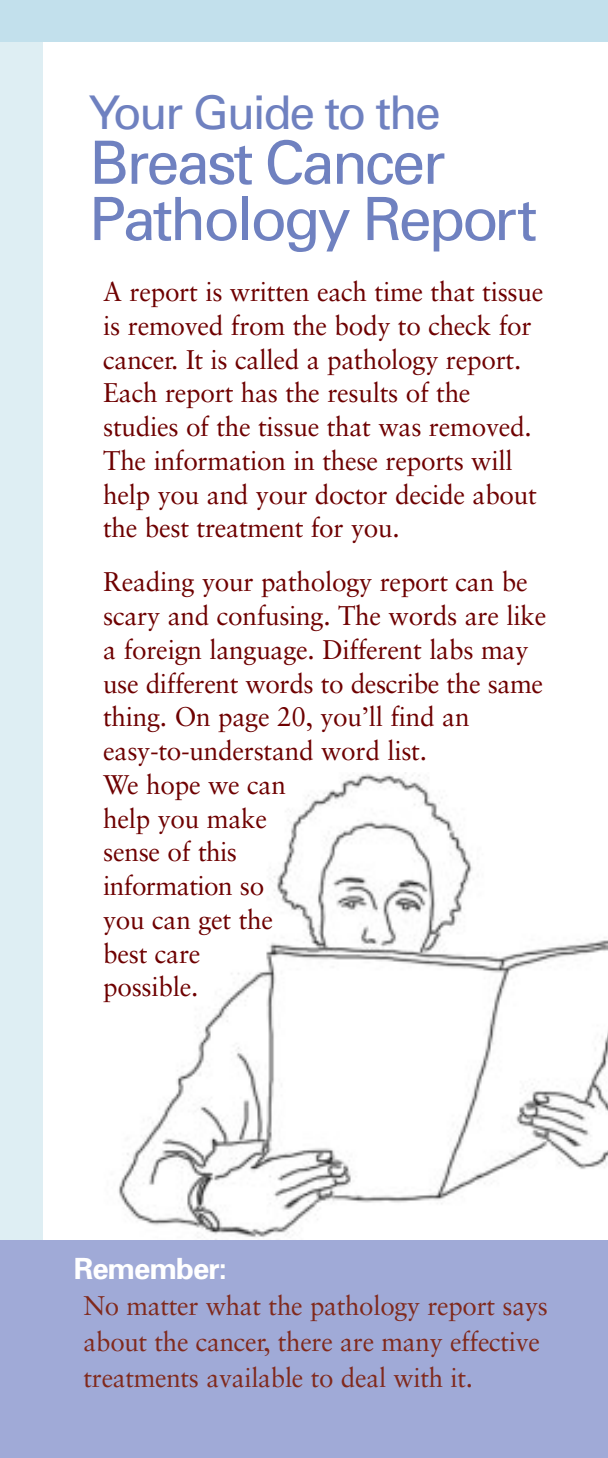
<style>
.page{position:relative;width:608px;height:1458px;background:#fff}
.page>*{position:absolute;margin:0;border:0;box-sizing:border-box;transform-origin:0 0}
.t1{font:59.62px/56.2px "Univers";letter-spacing:-.05em;color:#6f81c0}
.t2{font:46.35px "Univers";letter-spacing:-.05em;color:#6f81c0}
.t3{font:700 29.25px "Univers";letter-spacing:-.035em;color:#fff}
.t4{font:27px/33.8px "Sabon";letter-spacing:-.01em;color:#6e0000}
.t5{font:27px/36px "Sabon";letter-spacing:-.01em;color:#80291c;scale:.96 1}
.t6{font:700 22.5px "Univers";letter-spacing:-.005em;color:#6e0000}
</style>
<div class="page">
<img style="left:69px;top:772px;width:539px;height:469px">
<div style="left:0;top:0;width:42px;height:1458px;background:#deeef3"></div>
<div style="left:0;top:0;width:608px;height:42px;background:#c2e0ec"></div>
<div style="left:0;top:1241px;width:608px;height:217px;background:#a0aad7"></div>
<div style="left:545px;top:119px;width:63px;height:806px;background:#fff"></div>
<h2 class="t2" style="left:89px;top:95px;width:353px">Your Guide to the</h2>
<h1 class="t1" style="left:89px;top:140px;width:449px">Breast Cancer<br>Pathology Report</h1>
<p class="t4" style="left:103px;top:277px;width:441px">A report is written each time that tissue is removed from the body to check for cancer. It is called a pathology report.<br>Each report has the results of the studies of the tissue that was removed.<br>The information in these reports will help you and your doctor decide about the best treatment for you.</p>
<p class="t4" style="left:103px;top:567px;width:444px">Reading your pathology report can be scary and confusing. The words are like a foreign language. Different labs may use different words to describe the same thing. On page 20, you’ll find an easy-to-understand word list.<br>We hope we can<br>help you make<br>sense of this<br>information so<br>you can get the<br>best care<br>possible.</p>
<p class="t3" style="left:74px;top:1258px;width:155px">Remember:</p>
<p class="t5" style="left:83px;top:1290px;width:485px">No matter what the pathology report says about the cancer, there are many effective treatments available to deal with it.</p>
<p class="t6" style="left:72px;top:1379px;width:299px">For more information go to:</p>
</div>
